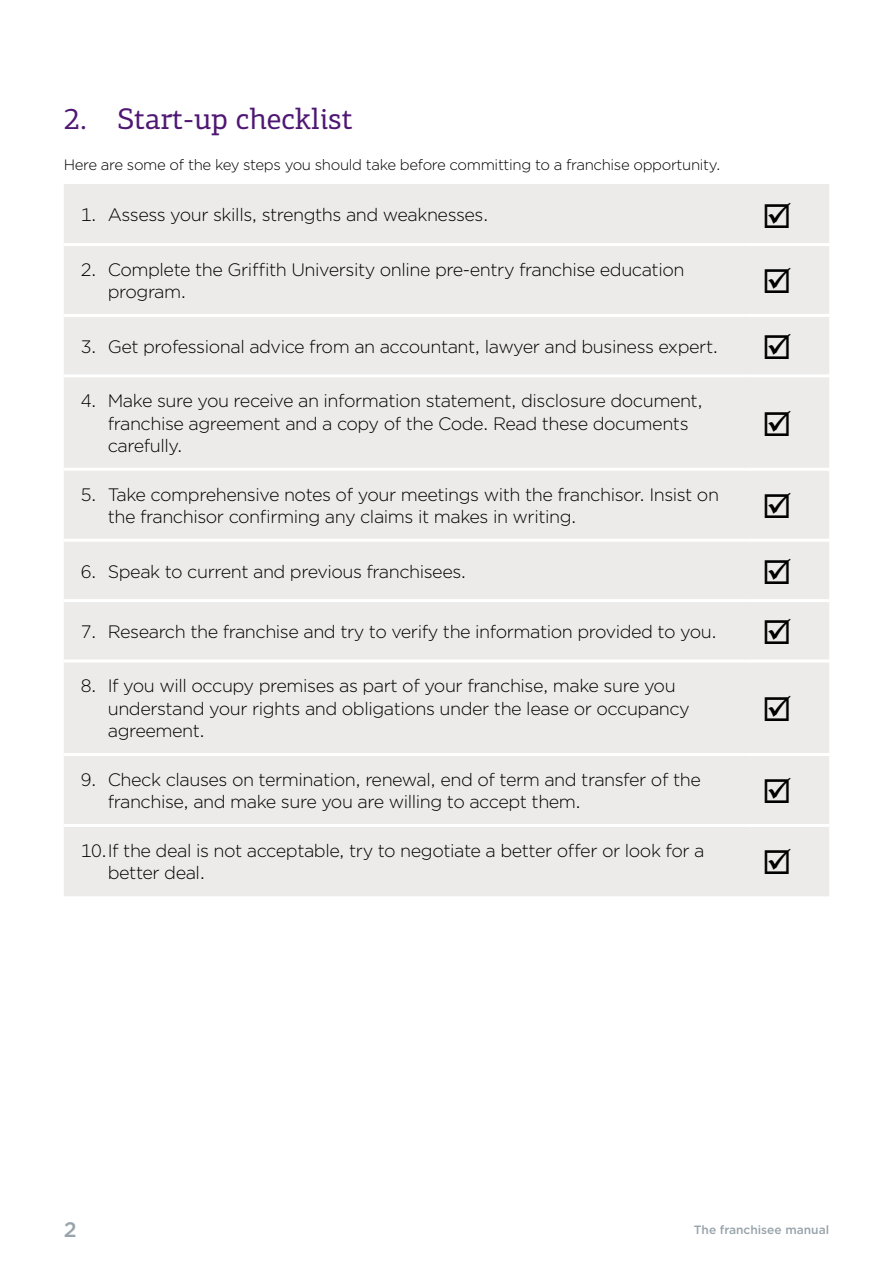
<style>
.page{position:relative;width:893px;height:1263px;background:#fff}
.page>*{position:absolute;margin:0;border:0;box-sizing:border-box;transform-origin:0 0}
.t1{font:30px "PF Centro Slab Pro";color:#4f1773}
.t2{font:500 21px "Gotham";color:#98a3ab}
.t3{font:300 18px/22.5px "Gotham";letter-spacing:-.025em;color:#000}
.t4{font:300 15px "Gotham";letter-spacing:-.025em;color:#000}
.t5{font:500 12px "Gotham";color:#98a3ab}
</style>
<div class="page">
<div style="left:64px;top:184px;width:765px;height:712px;background:#edebea"></div>
<hr style="left:64px;top:243px;width:681px;height:3px;background:#fff">
<hr style="left:745px;top:243px;width:84px;height:3px;background:#fff">
<hr style="left:64px;top:314px;width:681px;height:3px;background:#fff">
<hr style="left:745px;top:314px;width:84px;height:3px;background:#fff">
<hr style="left:64px;top:374px;width:681px;height:3px;background:#fff">
<hr style="left:745px;top:374px;width:84px;height:3px;background:#fff">
<hr style="left:64px;top:468px;width:681px;height:3px;background:#fff">
<hr style="left:745px;top:468px;width:84px;height:3px;background:#fff">
<hr style="left:64px;top:539px;width:681px;height:3px;background:#fff">
<hr style="left:745px;top:539px;width:84px;height:3px;background:#fff">
<hr style="left:64px;top:599px;width:681px;height:3px;background:#fff">
<hr style="left:745px;top:599px;width:84px;height:3px;background:#fff">
<hr style="left:64px;top:659px;width:681px;height:3px;background:#fff">
<hr style="left:745px;top:659px;width:84px;height:3px;background:#fff">
<hr style="left:64px;top:753px;width:681px;height:3px;background:#fff">
<hr style="left:745px;top:753px;width:84px;height:3px;background:#fff">
<hr style="left:64px;top:824px;width:681px;height:3px;background:#fff">
<hr style="left:745px;top:824px;width:84px;height:3px;background:#fff">
<svg style="left:765px;top:202px;width:26px;height:25px"></svg>
<svg style="left:765px;top:268px;width:26px;height:25px"></svg>
<svg style="left:765px;top:333px;width:26px;height:26px"></svg>
<svg style="left:765px;top:410px;width:26px;height:26px"></svg>
<svg style="left:765px;top:492px;width:26px;height:26px"></svg>
<svg style="left:765px;top:558px;width:26px;height:26px"></svg>
<svg style="left:765px;top:618px;width:26px;height:26px"></svg>
<svg style="left:765px;top:695px;width:26px;height:26px"></svg>
<svg style="left:765px;top:778px;width:26px;height:25px"></svg>
<svg style="left:765px;top:848px;width:26px;height:26px"></svg>
<h1 class="t1" style="left:64px;top:100px;width:290px">2. Start-up checklist</h1>
<p class="t4" style="left:64px;top:155px;width:658px">Here are some of the key steps you should take before committing to a franchise opportunity.</p>
<p class="t3" style="left:81px;top:203px;width:409px">1. Assess your skills, strengths and weaknesses.</p>
<p class="t3" style="left:108px;top:258px;width:578px;text-indent:-27px">2. Complete the Griffith University online pre-entry franchise education program.</p>
<p class="t3" style="left:81px;top:335px;width:639px">3. Get professional advice from an accountant, lawyer and business expert.</p>
<p class="t3" style="left:108px;top:389px;width:596px;text-indent:-27px">4. Make sure you receive an information statement, disclosure document, franchise agreement and a copy of the Code. Read these documents carefully.</p>
<p class="t3" style="left:108px;top:483px;width:613px;text-indent:-27px">5. Take comprehensive notes of your meetings with the franchisor. Insist on the franchisor confirming any claims it makes in writing.</p>
<p class="t3" style="left:81px;top:559px;width:387px">6. Speak to current and previous franchisees.</p>
<p class="t3" style="left:81px;top:620px;width:637px">7. Research the franchise and try to verify the information provided to you.</p>
<p class="t3" style="left:108px;top:674px;width:583px;text-indent:-27px">8. If you will occupy premises as part of your franchise, make sure you understand your rights and obligations under the lease or occupancy agreement.</p>
<p class="t3" style="left:108px;top:768px;width:595px;text-indent:-27px">9. Check clauses on termination, renewal, end of term and transfer of the franchise, and make sure you are willing to accept them.</p>
<p class="t3" style="left:108px;top:839px;width:598px;text-indent:-27px">10.If the deal is not acceptable, try to negotiate a better offer or look for a better deal.</p>
<p class="t2" style="left:64px;top:1216px;width:14px">2</p>
<p class="t5" style="left:694px;top:1222px;width:137px">The franchisee manual</p>
</div>
